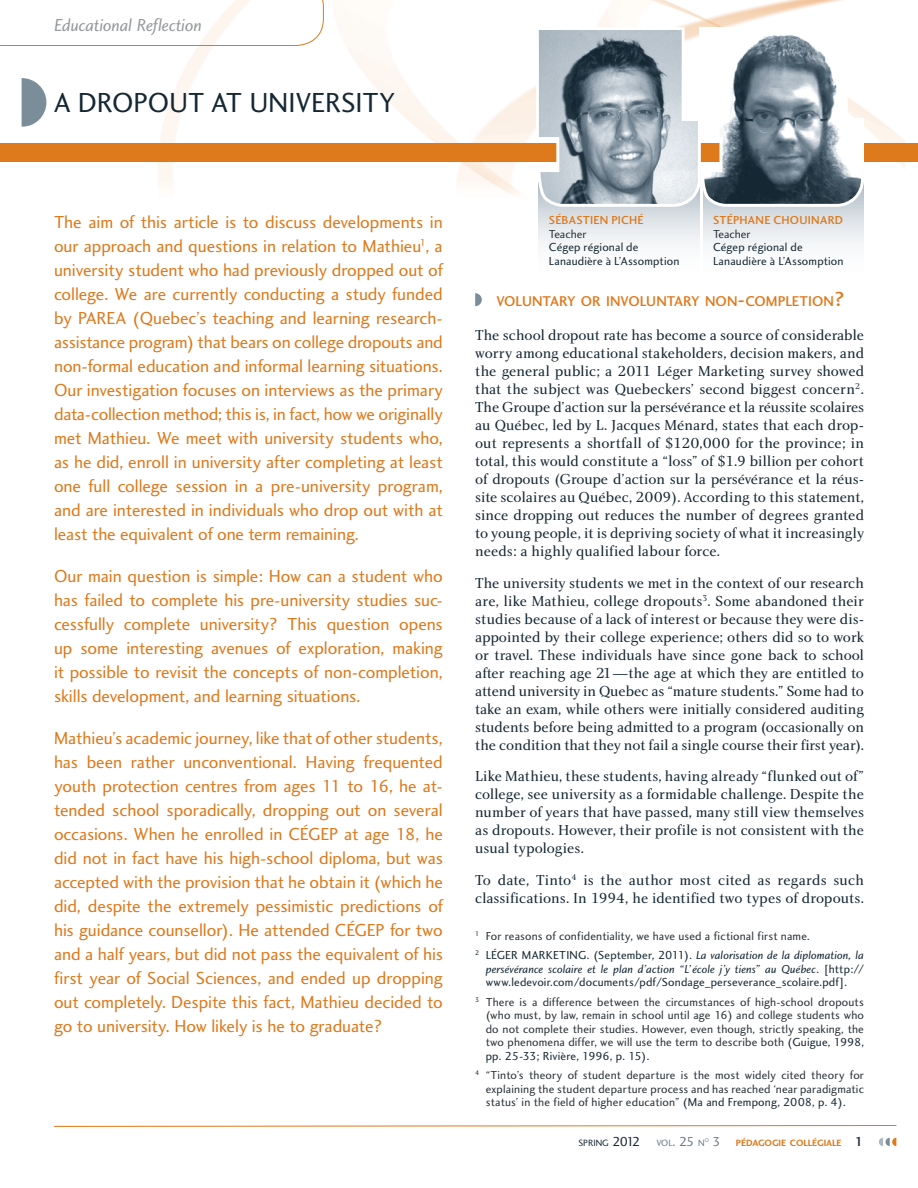
<style>
.page{position:relative;width:918px;height:1188px;background:#fff}
.page>*{position:absolute;margin:0;border:0;box-sizing:border-box;transform-origin:0 0}
.t1{font:28.5px "Charlotte Sans Book Plain";letter-spacing:-.005em;color:#142733}
.t2{font:18px/24px "Charlotte Sans Book Plain";letter-spacing:-.005em;color:#de791c;text-align:justify}
.t3{font:18px "Charlotte Sans Book Italic Plain";letter-spacing:-.005em;color:#94999b}
.t4{font:15px/18px "Charlotte Book Plain";color:#142733;text-align:justify}
.t5{font:14.7px "Charlotte Sans Medium Plain";color:#de791c}
.t6{font:12px/13.5px "Charlotte Sans Book Plain";letter-spacing:.015em;color:#293237;text-align:justify}
.t7{font:12px/13.5px "Charlotte Sans Book Plain";letter-spacing:.015em;color:#142733}
.t8{font:12px "Charlotte Sans Book Italic Plain";letter-spacing:.005em;color:#142733}
.t9{font:12px "Charlotte Sans Medium Plain";letter-spacing:.02em;color:#de791c}
.t10{font:9.45px "Charlotte Sans Bold Plain";color:#de791c}
.t11{font:9.45px "Charlotte Sans Book Plain";color:#142733}
.t12{font:5.55px "Charlotte Sans Book Plain";color:#687a88}
.s1{font-size:21px}
.s2{color:#142733}
.s3{font-family:"Charlotte Sans Book Italic Plain";color:#142733}
.s4{font-family:"Charlotte Sans Book Plain"}
.s5{color:#293237}
.s6{font-size:13.5px}
.s7{color:#687a88}
.s8{font-size:13.5px;color:#687a88}
.s9{font-family:"Charlotte Sans Book Plain";font-size:13.5px;color:#687a88}
.s10{font-family:"Charlotte Sans Medium Plain";font-size:13.5px;color:#142733}
</style>
<div class="page">
<img style="left:0;top:0;width:905px;height:195px">
<div style="left:0;top:144px;width:918px;height:18px;background:#de791c"></div>
<svg style="left:475px;top:293px;width:7px;height:13px"></svg>
<svg style="left:704px;top:208px;width:160px;height:38px"></svg>
<svg style="left:539px;top:208px;width:160px;height:38px"></svg>
<svg style="left:534px;top:26px;width:332px;height:182px"></svg>
<svg style="left:0;top:0;width:324px;height:46px"></svg>
<svg style="left:22px;top:78px;width:24px;height:49px"></svg>
<svg style="left:54px;top:1125px;width:843px;height:2px;background:#edbb8c"></svg>
<svg style="left:879px;top:1138px;width:17px;height:8px"></svg>
<img style="left:905px;top:143px;width:13px;height:1px">
<p class="t3" style="left:54px;top:18px;width:149px">Educational Reflection</p>
<h1 class="t1" style="left:54px;top:92px;width:343px">A DROPOUT AT UNIVERSITY</h1>
<p class="t2" style="left:54px;top:212px;width:390px">The aim of this article is to discuss developments in our approach and questions in relation to Mathieu<sup>1</sup>, a university student who had previously dropped out of college. We are currently conducting a study funded by PAREA (Quebec’s teaching and learning research&shy;assistance program) that bears on college dropouts and non-formal education and informal learning situations.<br>Our investigation focuses on interviews as the primary data-collection method; this is, in fact, how we originally met Mathieu. We meet with university students who, as he did, enroll in university after completing at least one full college session in a pre-university program, and are interested in individuals who drop out with at least the equivalent of one term remaining.</p>
<p class="t2" style="left:54px;top:566px;width:390px">Our main question is simple: How can a student who has failed to complete his pre-university studies suc&shy;cessfully complete university? This question opens up some interesting avenues of exploration, making it possible to revisit the concepts of non-completion, skills development, and learning situations.</p>
<p class="t2" style="left:54px;top:728px;width:390px">Mathieu’s academic journey, like that of other students, has been rather unconventional. Having frequented youth protection centres from ages 11 to 16, he at&shy;tended school sporadically, dropping out on several occasions. When he enrolled in CÉGEP at age 18, he did not in fact have his high-school diploma, but was accepted with the provision that he obtain it (which he did, despite the extremely pessimistic predictions of his guidance counsellor). He attended CÉGEP for two and a half years, but did not pass the equivalent of his first year of Social Sciences, and ended up dropping out completely. Despite this fact, Mathieu decided to go to university. How likely is he to graduate?</p>
<p class="t9" style="left:549px;top:215px;width:96px">SÉBASTIEN PICHÉ</p>
<p class="t6" style="left:549px;top:228px;width:39px">Teacher</p>
<p class="t7" style="left:549px;top:241px;width:132px">Cégep régional de<br>Lanaudière à L’Assomption</p>
<p class="t9" style="left:713px;top:215px;width:132px">STÉPHANE CHOUINARD</p>
<p class="t6" style="left:713px;top:228px;width:39px">Teacher</p>
<p class="t7" style="left:713px;top:241px;width:132px">Cégep régional de<br>Lanaudière à L’Assomption</p>
<p class="t5" style="left:496px;top:295px;width:349px">VOLUNTARY OR INVOLUNTARY NON<span class="s1">-</span>COMPLETION<span class="s1">?</span></p>
<p class="t4" style="left:475px;top:328px;width:390px">The school dropout rate has become a source of considerable worry among educational stakeholders, decision makers, and the general public; a 2011 Léger Marketing survey showed that the subject was Quebeckers’ second biggest concern<sup>2</sup>.<br>The Groupe d’action sur la persévérance et la réussite scolaires au Québec, led by L. Jacques Ménard, states that each drop&shy;out represents a shortfall of $120,000 for the province; in total, this would constitute a “loss” of $1.9 billion per cohort of dropouts (Groupe d’action sur la persévérance et la réus&shy;site scolaires au Québec, 2009). According to this statement, since dropping out reduces the number of degrees granted to young people, it is depriving society of what it increasingly needs: a highly qualified labour force.</p>
<p class="t4" style="left:475px;top:575px;width:390px">The university students we met in the context of our research are, like Mathieu, college dropouts<sup>3</sup>. Some abandoned their studies because of a lack of interest or because they were dis&shy;appointed by their college experience; others did so to work or travel. These individuals have since gone back to school after reaching age 21—the age at which they are entitled to attend university in Quebec as “mature students.” Some had to take an exam, while others were initially considered auditing students before being admitted to a program (occasionally on the condition that they not fail a single course their first year).</p>
<p class="t4" style="left:475px;top:769px;width:390px">Like Mathieu, these students, having already “flunked out of” college, see university as a formidable challenge. Despite the number of years that have passed, many still view themselves as dropouts. However, their profile is not consistent with the usual typologies.</p>
<p class="t4" style="left:475px;top:872px;width:390px">To date, Tinto<sup>4</sup> is the author most cited as regards such classifications. In 1994, he identified two types of dropouts.</p>
<p class="t6" style="left:475px;top:927px;width:390px;line-height:19.5px"><sup>1</sup> For reasons of confidentiality, we have used a fictional first name.<br><sup>2</sup> <span class="s2">LÉGER MARKETING. (September, 2011).</span> <span class="s3">La valorisation de la diplomation, la</span></p>
<p class="t8" style="left:486px;top:964px;width:380px">persévérance scolaire et le plan d’action “L’école j’y tiens” au Québec<span class="s4">. [http://</span></p>
<p class="t7" style="left:475px;top:973px;width:390px;line-height:19.5px;text-align:center">www.ledevoir.com/documents/pdf/Sondage_perseverance_scolaire.pdf].<br><sup>3</sup> <span class="s5">There is a difference between the circumstances of high-school dropouts</span></p>
<p class="t6" style="left:486px;top:1009px;width:380px">(who must, by law, remain in school until age 16) and college students who do not complete their studies. However, even though, strictly speaking, the two phenomena differ, we will use the term to describe both <span class="s2">(Guigue, 1998, pp. 25-33; Rivière, 1996, p. 15).</span></p>
<p class="t6" style="left:486px;top:1069px;width:380px;text-indent:-10px"><sup>4</sup> “Tinto’s theory of student departure is the most widely cited theory for explaining the student departure process and has reached ‘near paradigmatic status’ in the field of higher education” <span class="s2">(Ma and Frempong, 2008, p. 4).</span></p>
<p class="t11" style="left:578px;top:1139px;width:128px">SPRING <span class="s6">2012</span> <span class="s7">VOL</span><span class="s8">. 25</span> <span class="s7">N</span></p>
<p class="t12" style="left:705px;top:1138px;width:6px">O</p>
<p class="t10" style="left:713px;top:1139px;width:152px"><span class="s9">3</span> PÉDAGOGIE COLLÉGIALE <span class="s10">1</span></p>
</div>
